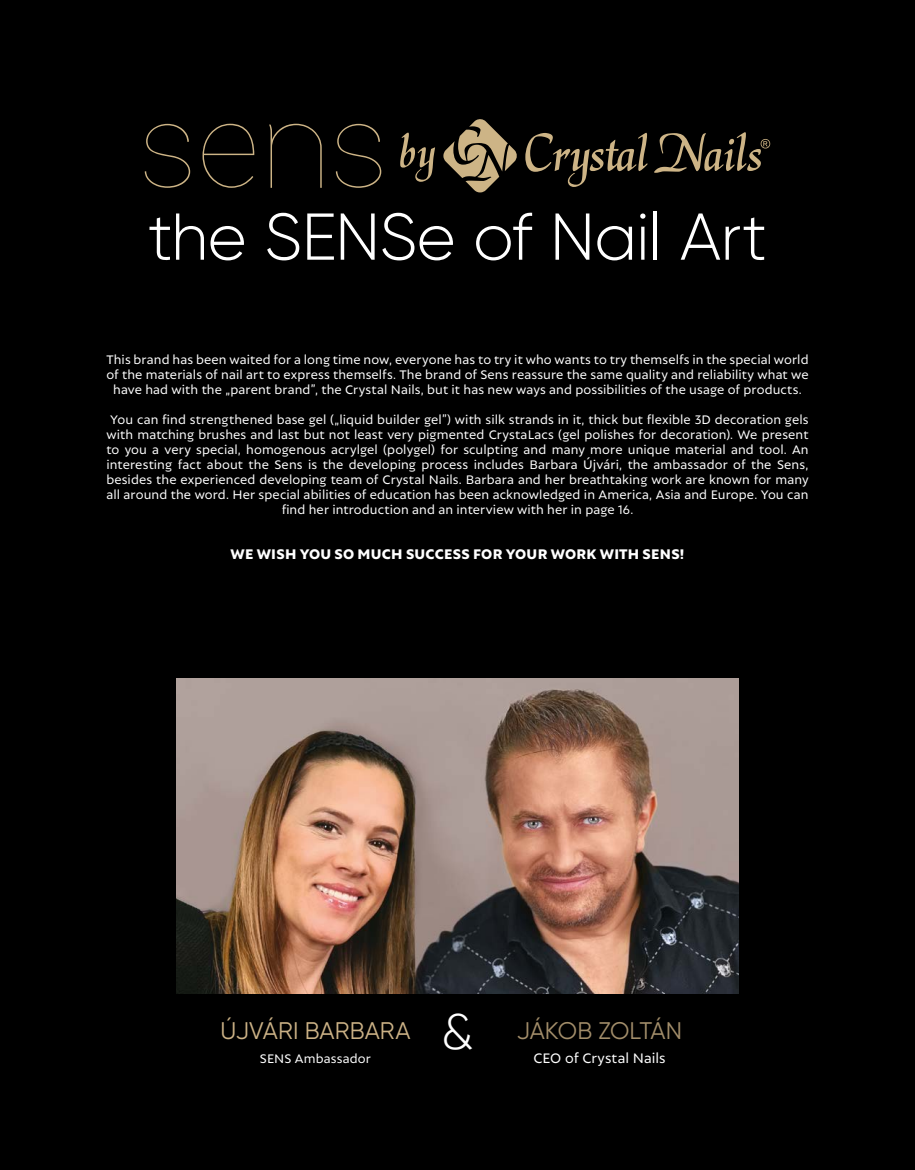
<style>
.page{position:relative;width:915px;height:1170px;background:#fff}
.page>*{position:absolute;margin:0;border:0;box-sizing:border-box;transform-origin:0 0}
.t1{font:300 66px "Gilroy";letter-spacing:-.015em;color:#fff}
.t2{font:300 49.5px "Gilroy";color:#fff}
.t3{font:24px "Gilroy";letter-spacing:.005em;color:#ccb286}
.t4{font:24px "Gilroy";letter-spacing:-.015em;color:#a28d6a}
.t5{font:800 15px "Autor";letter-spacing:.015em;color:#fff}
.t6{font:15px "Autor";letter-spacing:.005em;color:#fff}
.t7{font:13.5px/15px "Autor";letter-spacing:.01em;color:#fff;text-align:center}
</style>
<div class="page">
<div style="left:0;top:0;width:914px;height:1169px;background:#000"></div>
<img style="left:176px;top:679px;width:562px;height:314px">
<svg style="left:145px;top:124px;width:45px;height:64px"></svg>
<svg style="left:202px;top:124px;width:52px;height:64px"></svg>
<svg style="left:269px;top:124px;width:52px;height:64px"></svg>
<svg style="left:336px;top:124px;width:45px;height:64px"></svg>
<svg style="left:400px;top:133px;width:35px;height:49px"></svg>
<svg style="left:443px;top:119px;width:74px;height:73px"></svg>
<svg style="left:525px;top:133px;width:122px;height:54px"></svg>
<svg style="left:654px;top:132px;width:116px;height:41px"></svg>
<h1 class="t1" style="left:148px;top:196px;width:620px">the SENSe of Nail Art</h1>
<p class="t7" style="left:106px;top:351px;width:703px">This brand has been waited for a long time now, everyone has to try it who wants to try themselfs in the special world of the materials of nail art to express themselfs. The brand of Sens reassure the same quality and reliability what we have had with the „parent brand”, the Crystal Nails, but it has new ways and possibilities of the usage of products.</p>
<p class="t7" style="left:106px;top:411px;width:703px">You can find strengthened base gel („liquid builder gel”) with silk strands in it, thick but flexible 3D decoration gels with matching brushes and last but not least very pigmented CrystaLacs (gel polishes for decoration). We present to you a very special, homogenous acrylgel (polygel) for sculpting and many more unique material and tool. An interesting fact about the Sens is the developing process includes Barbara Újvári, the ambassador of the Sens, besides the experienced developing team of Crystal Nails. Barbara and her breathtaking work are known for many all around the word. Her special abilities of education has been acknowledged in America, Asia and Europe. You can find her introduction and an interview with her in page 16.</p>
<p class="t5" style="left:230px;top:545px;width:455px">WE WISH YOU SO MUCH SUCCESS FOR YOUR WORK WITH SENS!</p>
<h3 class="t3" style="left:220px;top:1015px;width:191px">ÚJVÁRI BARBARA</h3>
<p class="t7" style="left:260px;top:1050px;width:112px">SENS Ambassador</p>
<h2 class="t2" style="left:441px;top:1001px;width:34px">&amp;</h2>
<h3 class="t4" style="left:516px;top:1015px;width:167px">JÁKOB ZOLTÁN</h3>
<p class="t6" style="left:533px;top:1048px;width:134px">CEO of Crystal Nails</p>
</div>
